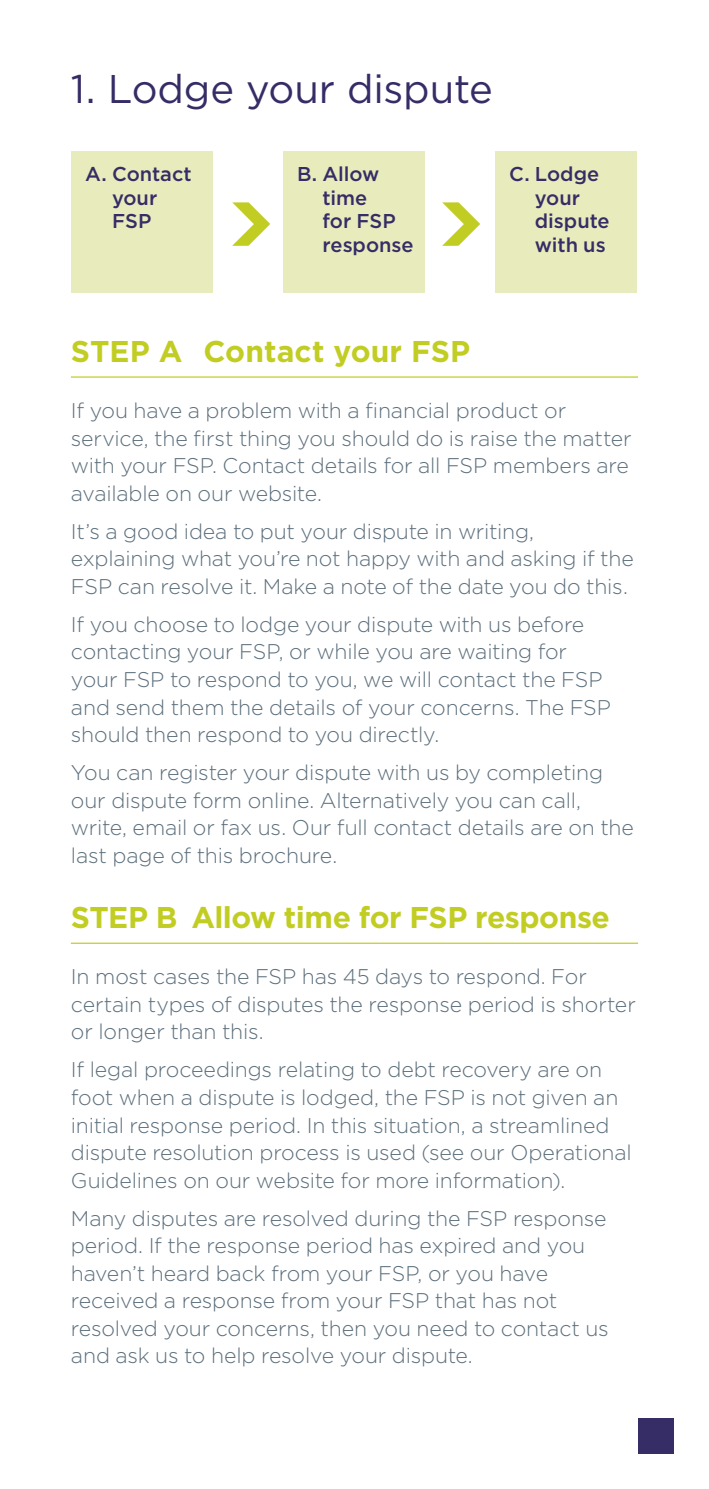
<style>
.page{position:relative;width:709px;height:1489px;background:#fff}
.page>*{position:absolute;margin:0;border:0;box-sizing:border-box;transform-origin:0 0}
.t1{font:40px "Gotham";letter-spacing:-.005em;color:#362c66}
.t2{font:700 30px "Gotham";letter-spacing:-.015em;color:#c2cd23}
.t3{font:700 30px "Gotham";letter-spacing:.005em;color:#c2cd23}
.t4{font:300 21.25px/27.5px "Gotham";letter-spacing:-.01em;color:#5c6f7c}
.t5{font:500 20px/23.8px "Gotham";color:#362c66}
</style>
<div class="page">
<div style="left:638px;top:1417px;width:35px;height:36px;background:#362c66"></div>
<hr style="left:71px;top:376px;width:567px;height:1px;background:#c2cd23">
<hr style="left:71px;top:942px;width:567px;height:1px;background:#c2cd23">
<svg style="left:232px;top:202px;width:38px;height:44px"></svg>
<svg style="left:442px;top:202px;width:38px;height:44px"></svg>
<div style="left:71px;top:151px;width:142px;height:141px;background:#e8ebbc"></div>
<div style="left:283px;top:151px;width:141px;height:141px;background:#e8ebbc"></div>
<div style="left:495px;top:151px;width:141px;height:141px;background:#e8ebbc"></div>
<h1 class="t1" style="left:71px;top:63px;width:423px">1. Lodge your dispute</h1>
<p class="t5" style="left:112px;top:162px;width:81px;text-indent:-27px">A. Contact your<br>FSP</p>
<p class="t5" style="left:322px;top:162px;width:92px;text-indent:-25px">B. Allow time<br>for FSP response</p>
<p class="t5" style="left:535px;top:162px;width:76px;text-indent:-26px">C. Lodge your dispute with us</p>
<h2 class="t3" style="left:71px;top:332px;width:401px">STEP A Contact your FSP</h2>
<p class="t4" style="left:71px;top:396px;width:562px">If you have a problem with a financial product or service, the first thing you should do is raise the matter with your FSP. Contact details for all FSP members are available on our website.</p>
<p class="t4" style="left:71px;top:517px;width:564px">It’s a good idea to put your dispute in writing, explaining what you’re not happy with and asking if the<br>FSP can resolve it. Make a note of the date you do this.</p>
<p class="t4" style="left:71px;top:610px;width:541px">If you choose to lodge your dispute with us before contacting your FSP, or while you are waiting for your FSP to respond to you, we will contact the FSP and send them the details of your concerns. The FSP should then respond to you directly.</p>
<p class="t4" style="left:71px;top:758px;width:564px">You can register your dispute with us by completing our dispute form online. Alternatively you can call, write, email or fax us. Our full contact details are on the last page of this brochure.</p>
<h2 class="t2" style="left:71px;top:897px;width:540px">STEP B Allow time for FSP response</h2>
<p class="t4" style="left:71px;top:962px;width:566px">In most cases the FSP has 45 days to respond. For certain types of disputes the response period is shorter or longer than this.</p>
<p class="t4" style="left:71px;top:1055px;width:562px">If legal proceedings relating to debt recovery are on foot when a dispute is lodged, the FSP is not given an initial response period. In this situation, a streamlined dispute resolution process is used (see our Operational Guidelines on our website for more information).</p>
<p class="t4" style="left:71px;top:1203px;width:539px">Many disputes are resolved during the FSP response period. If the response period has expired and you haven’t heard back from your FSP, or you have received a response from your FSP that has not resolved your concerns, then you need to contact us and ask us to help resolve your dispute.</p>
</div>
